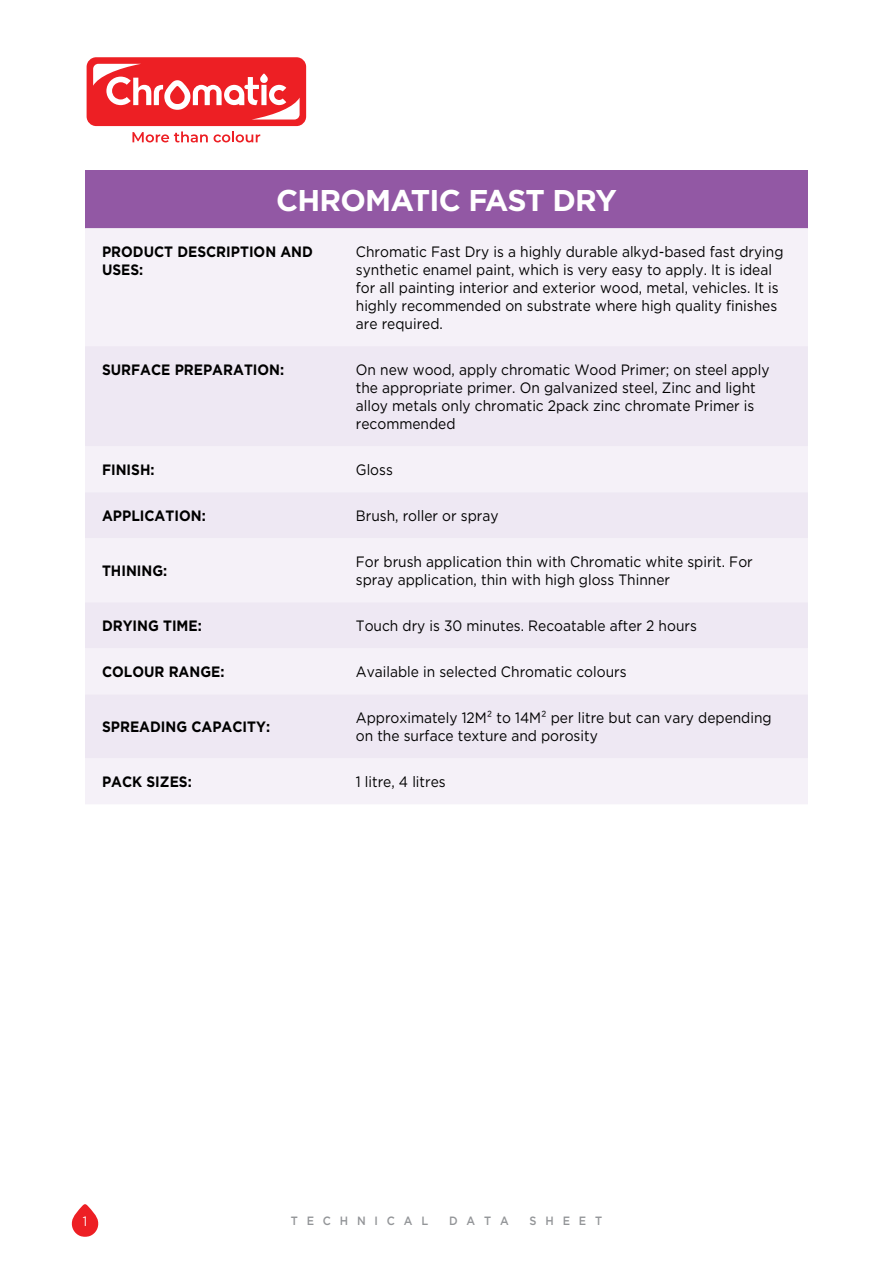
<style>
.page{position:relative;width:893px;height:1263px;background:#fff}
.page>*{position:absolute;margin:0;border:0;box-sizing:border-box;transform-origin:0 0}
.t1{font:700 30px "Gotham";letter-spacing:-.025em;color:#fff}
.t2{font:15px/18px "Gotham";color:#000;scale:.92 1}
.t3{font:700 15px/18px "Gotham";color:#000;scale:.92 1}
.t4{font:13.5px "Gotham";color:#fff;scale:.92 1}
.t5{font:500 12px "Gotham";letter-spacing:.8em;color:#939598;scale:.92 1}
</style>
<div class="page">
<svg style="left:71px;top:1204px;width:28px;height:33px"></svg>
<svg style="left:85px;top:56px;width:223px;height:72px"></svg>
<div style="left:87px;top:57px;width:219px;height:69px;background:#ed1f24;border-radius:10px"></div>
<svg style="left:93px;top:64px;width:207px;height:56px"></svg>
<svg style="left:132px;top:131px;width:76px;height:11px"></svg>
<svg style="left:214px;top:131px;width:46px;height:11px"></svg>
<div style="left:85px;top:170px;width:723px;height:58px;background:#9258a4"></div>
<div style="left:85px;top:228px;width:723px;height:576px;background:#f5f1f8"></div>
<svg style="left:85px;top:346px;width:723px;height:412px;fill:#eee8f3"></svg>
<h1 class="t1" style="left:276px;top:181px;width:342px">CHROMATIC FAST DRY</h1>
<p class="t3" style="left:102px;top:243px;width:231px">PRODUCT DESCRIPTION AND<br>USES:</p>
<p class="t2" style="left:356px;top:242px;width:466px">Chromatic Fast Dry is a highly durable alkyd-based fast drying synthetic enamel paint, which is very easy to apply. It is ideal for all painting interior and exterior wood, metal, vehicles. It is highly recommended on substrate where high quality finishes are required.</p>
<p class="t3" style="left:102px;top:361px;width:199px">SURFACE PREPARATION:</p>
<p class="t2" style="left:356px;top:360px;width:451px">On new wood, apply chromatic Wood Primer; on steel apply the appropriate primer. On galvanized steel, Zinc and light alloy metals only chromatic 2pack zinc chromate Primer is recommended</p>
<p class="t3" style="left:102px;top:461px;width:59px">FINISH:</p>
<p class="t2" style="left:356px;top:461px;width:42px">Gloss</p>
<p class="t3" style="left:102px;top:507px;width:114px">APPLICATION:</p>
<p class="t2" style="left:356px;top:507px;width:157px">Brush, roller or spray</p>
<p class="t3" style="left:102px;top:562px;width:72px">THINING:</p>
<p class="t2" style="left:356px;top:553px;width:433px">For brush application thin with Chromatic white spirit. For spray application, thin with high gloss Thinner</p>
<p class="t3" style="left:102px;top:617px;width:110px">DRYING TIME:</p>
<p class="t2" style="left:356px;top:617px;width:372px">Touch dry is 30 minutes. Recoatable after 2 hours</p>
<p class="t3" style="left:102px;top:663px;width:135px">COLOUR RANGE:</p>
<p class="t2" style="left:356px;top:663px;width:296px">Available in selected Chromatic colours</p>
<p class="t3" style="left:102px;top:718px;width:184px">SPREADING CAPACITY:</p>
<p class="t2" style="left:356px;top:709px;width:453px">Approximately 12M² to 14M² per litre but can vary depending on the surface texture and porosity</p>
<p class="t3" style="left:102px;top:773px;width:99px">PACK SIZES:</p>
<p class="t2" style="left:356px;top:773px;width:99px">1 litre, 4 litres</p>
<p class="t4" style="left:83px;top:1212px;width:6px">1</p>
<p class="t5" style="left:291px;top:1213px;width:151px">TECHNICAL</p>
<p class="t5" style="left:449px;top:1213px;width:66px">DATA</p>
<p class="t5" style="left:530px;top:1213px;width:80px">SHEET</p>
</div>
